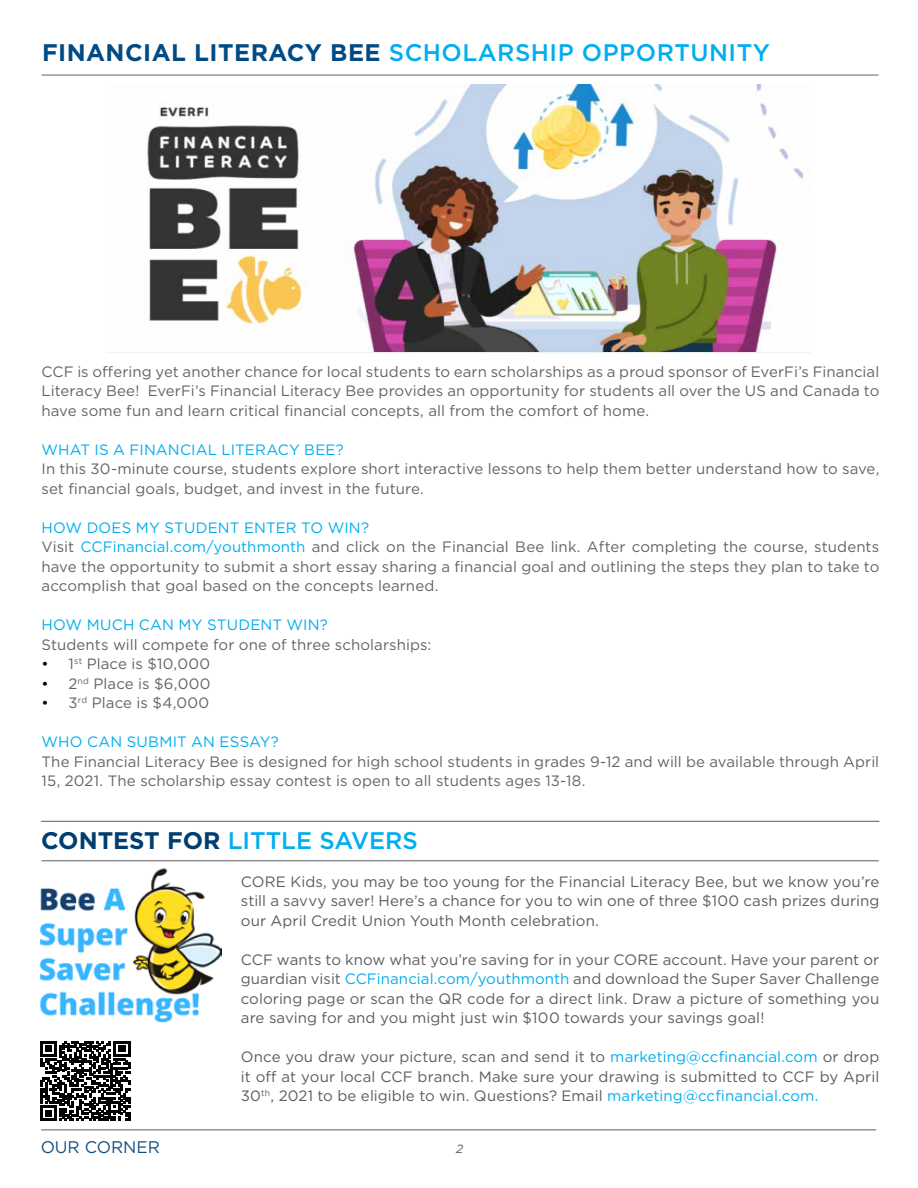
<style>
.page{position:relative;width:918px;height:1188px;background:#fff}
.page>*{position:absolute;margin:0;border:0;box-sizing:border-box;transform-origin:0 0}
.t1{font:500 24px "Gotham";letter-spacing:.02em;color:#00aeef}
.t2{font:500 24px "Gotham";color:#00aeef}
.t3{font:16.8px "Gotham";color:#003e72}
.t4{font:15px/19.5px "Gotham";letter-spacing:.005em;color:#636466}
.t5{font:15px/19.5px "Gotham";letter-spacing:.005em;color:#5d5d60;text-align:justify}
.t6{font:15px "Gotham";letter-spacing:.01em;color:#00aeef}
.t7{font:italic 12px "Gotham";color:#5d5d60}
.s1{font-weight:700;color:#004b85}
.s2{color:#00aeef}
.s3{color:#000}
.s4{font-weight:700;color:#003e72}
</style>
<div class="page">
<hr style="left:41px;top:1130px;width:835px;height:1px;background:#5d5d60">
<hr style="left:42px;top:75px;width:837px;height:1px;background:#636466">
<img style="left:106px;top:85px;width:705px;height:270px">
<hr style="left:41px;top:860px;width:838px;height:1px;background:#5d5d60">
<hr style="left:41px;top:821px;width:838px;height:1px;background:#5d5d60">
<img style="left:40px;top:868px;width:181px;height:155px">
<svg style="left:40px;top:1041px;width:90px;height:80px"></svg>
<h1 class="t1" style="left:42px;top:37px;width:729px"><span class="s1">FINANCIAL LITERACY BEE</span> SCHOLARSHIP OPPORTUNITY</h1>
<p class="t4" style="left:42px;top:361px;width:839px;text-align:justify">CCF is offering yet another chance for local students to earn scholarships as a proud sponsor of EverFi’s Financial Literacy Bee! EverFi’s Financial Literacy Bee provides an opportunity for students all over the US and Canada to have some fun and learn critical financial concepts, all from the comfort of home.</p>
<p class="t6" style="left:42px;top:440px;width:304px">WHAT IS A FINANCIAL LITERACY BEE?</p>
<p class="t4" style="left:42px;top:459px;width:839px">In this 30-minute course, students explore short interactive lessons to help them better understand how to save, set financial goals, budget, and invest in the future.</p>
<p class="t4" style="left:42px;top:517px;width:839px"><span class="s2">HOW DOES MY STUDENT ENTER TO WIN?<br></span>Visit <span class="s2">CCFinancial.com/youthmonth</span> and click on the Financial Bee link. After completing the course, students have the opportunity to submit a short essay sharing a financial goal and outlining the steps they plan to take to accomplish that goal based on the concepts learned.</p>
<p class="t6" style="left:42px;top:615px;width:288px">HOW MUCH CAN MY STUDENT WIN?</p>
<p class="t4" style="left:42px;top:634px;width:391px">Students will compete for one of three scholarships:</p>
<p class="t4" style="left:42px;top:654px;width:170px"><span class="s3">•</span> 1<sup>st</sup> Place is $10,000</p>
<p class="t4" style="left:42px;top:673px;width:171px"><span class="s3">•</span> 2<sup>nd</sup> Place is $6,000</p>
<p class="t4" style="left:42px;top:693px;width:169px"><span class="s3">•</span> 3<sup>rd</sup> Place is $4,000</p>
<p class="t6" style="left:42px;top:732px;width:239px">WHO CAN SUBMIT AN ESSAY?</p>
<p class="t4" style="left:42px;top:751px;width:839px">The Financial Literacy Bee is designed for high school students in grades 9-12 and will be available through April<br>15, 2021. The scholarship essay contest is open to all students ages 13-18.</p>
<h1 class="t2" style="left:41px;top:825px;width:378px"><span class="s4">CONTEST FOR</span> LITTLE SAVERS</h1>
<p class="t5" style="left:241px;top:871px;width:640px">CORE Kids, you may be too young for the Financial Literacy Bee, but we know you’re still a savvy saver! Here’s a chance for you to win one of three $100 cash prizes during our April Credit Union Youth Month celebration.</p>
<p class="t5" style="left:241px;top:949px;width:640px">CCF wants to know what you’re saving for in your CORE account. Have your parent or guardian visit <span class="s2">CCFinancial.com/youthmonth</span> and download the Super Saver Challenge coloring page or scan the QR code for a direct link. Draw a picture of something you are saving for and you might just win $100 towards your savings goal!</p>
<p class="t5" style="left:241px;top:1047px;width:640px">Once you draw your picture, scan and send it to <span class="s2">marketing@ccfinancial.com</span> or drop it off at your local CCF branch. Make sure your drawing is submitted to CCF by April 30<sup>th</sup>, 2021 to be eligible to win. Questions? Email <span class="s2">marketing@ccfinancial.com.</span></p>
<p class="t3" style="left:40px;top:1136px;width:121px">OUR CORNER</p>
<p class="t7" style="left:456px;top:1141px;width:9px">2</p>
</div>
